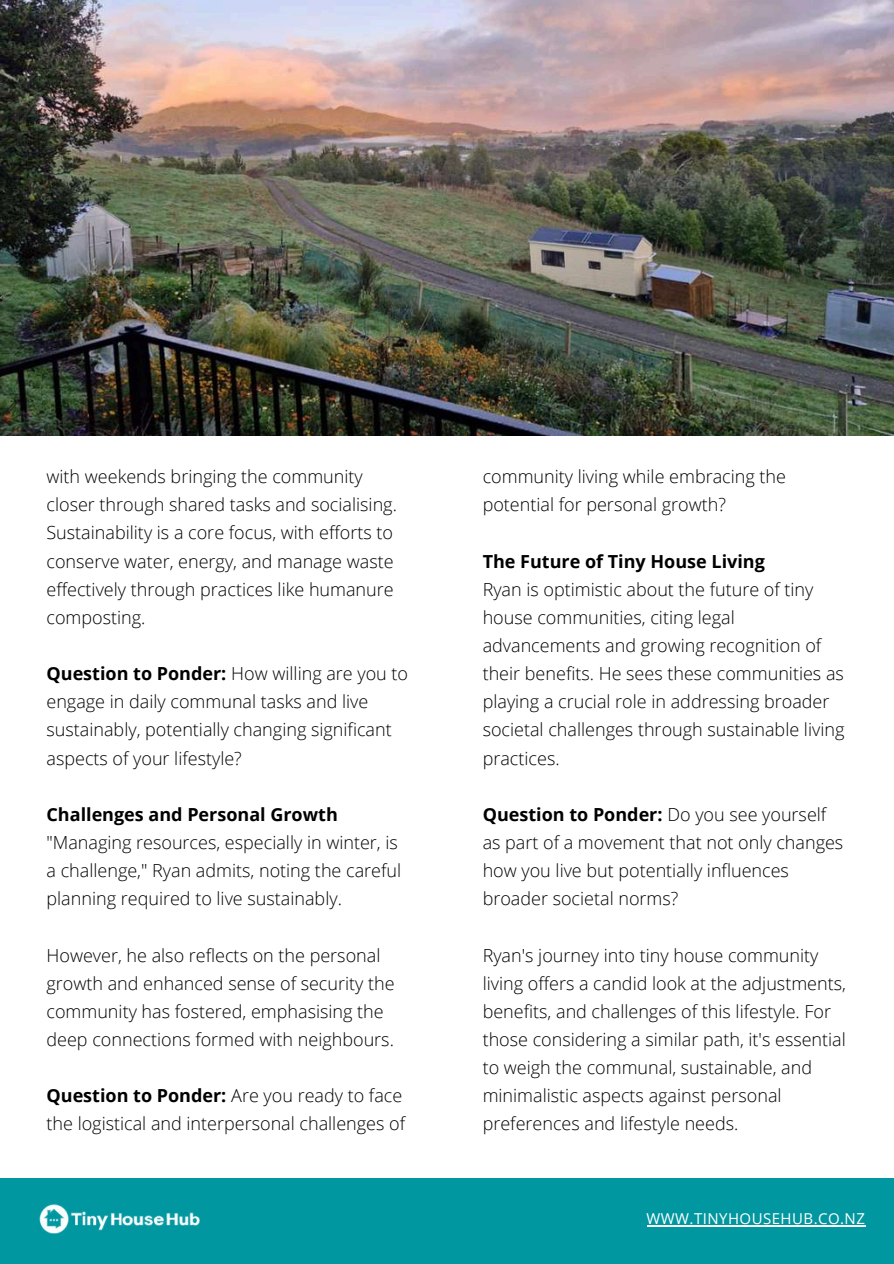
<style>
.page{position:relative;width:894px;height:1264px;background:#fff}
.page>*{position:absolute;margin:0;border:0;box-sizing:border-box;transform-origin:0 0}
.t1{font:300 18px/28.2px "Open Sans";color:#000}
.t2{font:700 18px "Open Sans";color:#000}
.t3{font:15px "Open Sans";letter-spacing:.03em;color:#fff}
.s1{font-weight:700}
</style>
<div class="page">
<div style="left:0;top:1178px;width:893px;height:85px;background:#0097a0"></div>
<img style="left:39px;top:1204px;width:161px;height:29px">
<img style="left:0;top:0;width:893px;height:435px">
<hr style="left:646px;top:1225px;width:219px;height:1px;background:#fff">
<p class="t1" style="left:46px;top:462px;width:352px">with weekends bringing the community closer through shared tasks and socialising.<br>Sustainability is a core focus, with efforts to conserve water, energy, and manage waste effectively through practices like humanure composting.</p>
<p class="t1" style="left:46px;top:659px;width:363px"><span class="s1">Question to Ponder:</span> How willing are you to engage in daily communal tasks and live sustainably, potentially changing significant aspects of your lifestyle?</p>
<p class="t2" style="left:46px;top:801px;width:293px">Challenges and Personal Growth</p>
<p class="t1" style="left:46px;top:827px;width:356px">"Managing resources, especially in winter, is a challenge," Ryan admits, noting the careful planning required to live sustainably.</p>
<p class="t1" style="left:46px;top:940px;width:349px">However, he also reflects on the personal growth and enhanced sense of security the community has fostered, emphasising the deep connections formed with neighbours.</p>
<p class="t1" style="left:46px;top:1081px;width:360px"><span class="s1">Question to Ponder:</span> Are you ready to face the logistical and interpersonal challenges of</p>
<p class="t1" style="left:482px;top:462px;width:305px">community living while embracing the potential for personal growth?</p>
<p class="t2" style="left:482px;top:548px;width:284px">The Future of Tiny House Living</p>
<p class="t1" style="left:482px;top:574px;width:363px">Ryan is optimistic about the future of tiny house communities, citing legal advancements and growing recognition of their benefits. He sees these communities as playing a crucial role in addressing broader societal challenges through sustainable living practices.</p>
<p class="t1" style="left:482px;top:799px;width:362px"><span class="s1">Question to Ponder:</span> Do you see yourself as part of a movement that not only changes how you live but potentially influences broader societal norms?</p>
<p class="t1" style="left:482px;top:940px;width:364px">Ryan's journey into tiny house community living offers a candid look at the adjustments, benefits, and challenges of this lifestyle. For those considering a similar path, it's essential to weigh the communal, sustainable, and minimalistic aspects against personal preferences and lifestyle needs.</p>
<p class="t3" style="left:646px;top:1208px;width:220px">WWW.TINYHOUSEHUB.CO.NZ</p>
</div>
